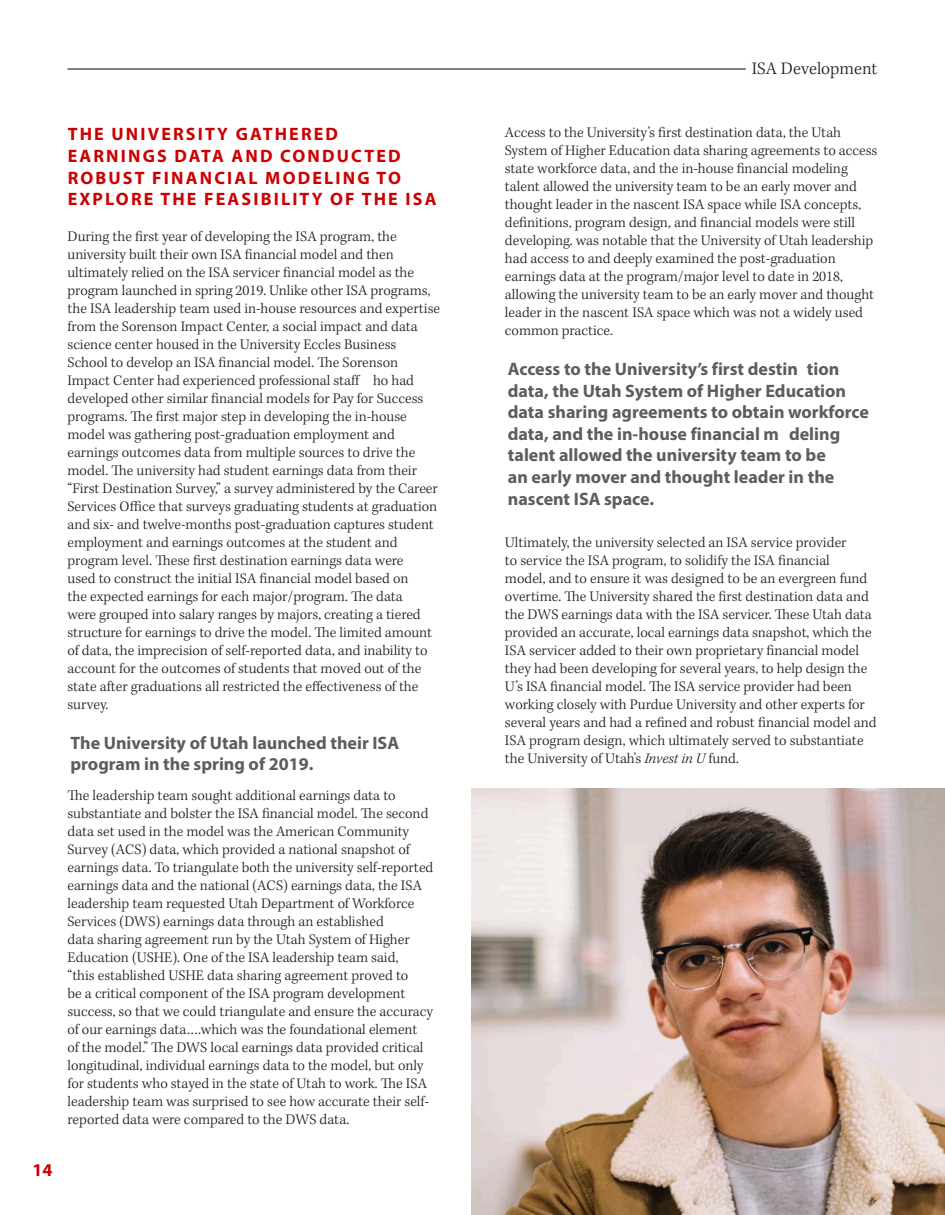
<style>
.page{position:relative;width:945px;height:1215px;background:#fff}
.page>*{position:absolute;margin:0;border:0;box-sizing:border-box;transform-origin:0 0}
.t1{font:700 18px/21.6px "Myriad Pro";color:#5d5d5d}
.t2{font:700 18px/21.6px "Myriad Pro";letter-spacing:.12em;color:#c00}
.t3{font:300 18px "Kepler Std";color:#231f20}
.t4{font:300 15px/18px "Kepler Std";color:#231f20}
.s1{font-style:italic}
</style>
<div class="page">
<img style="left:472px;top:789px;width:473px;height:426px">
<hr style="left:68px;top:69px;width:678px;height:1px;background:#040503">
<p class="t2" style="left:33px;top:1159px;width:21px">14</p>
<p class="t2" style="left:68px;top:123px;width:370px">THE UNIVERSITY GATHERED<br>EARNINGS DATA AND CONDUCTED<br>ROBUST FINANCIAL MODELING TO<br>EXPLORE THE FEASIBILITY OF THE ISA</p>
<p class="t4" style="left:67px;top:227px;width:374px">During the first year of developing the ISA program, the university built their own ISA financial model and then ultimately relied on the ISA servicer financial model as the program launched in spring 2019. Unlike other ISA programs, the ISA leadership team used in-house resources and expertise from the Sorenson Impact Center, a social impact and data science center housed in the University Eccles Business School to develop an ISA financial model. The Sorenson Impact Center had experienced professional staff ho had developed other similar financial models for Pay for Success programs. The first major step in developing the in-house model was gathering post-graduation employment and earnings outcomes data from multiple sources to drive the model. The university had student earnings data from their “First Destination Survey,” a survey administered by the Career Services Office that surveys graduating students at graduation and six- and twelve-months post-graduation captures student employment and earnings outcomes at the student and program level. These first destination earnings data were<br>used to construct the initial ISA financial model based on<br>the expected earnings for each major/program. The data<br>were grouped into salary ranges by majors, creating a tiered structure for earnings to drive the model. The limited amount of data, the imprecision of self-reported data, and inability to account for the outcomes of students that moved out of the state after graduations all restricted the effectiveness of the survey.</p>
<p class="t1" style="left:70px;top:732px;width:330px">The University of Utah launched their ISA program in the spring of 2019.</p>
<p class="t4" style="left:67px;top:787px;width:367px">The leadership team sought additional earnings data to substantiate and bolster the ISA financial model. The second data set used in the model was the American Community Survey (ACS) data, which provided a national snapshot of earnings data. To triangulate both the university self-reported earnings data and the national (ACS) earnings data, the ISA leadership team requested Utah Department of Workforce Services (DWS) earnings data through an established<br>data sharing agreement run by the Utah System of Higher Education (USHE). One of the ISA leadership team said,<br>“this established USHE data sharing agreement proved to<br>be a critical component of the ISA program development success, so that we could triangulate and ensure the accuracy of our earnings data….which was the foundational element<br>of the model.” The DWS local earnings data provided critical longitudinal, individual earnings data to the model, but only for students who stayed in the state of Utah to work. The ISA leadership team was surprised to see how accurate their self&shy;reported data were compared to the DWS data.</p>
<p class="t3" style="left:752px;top:57px;width:127px">ISA Development</p>
<p class="t4" style="left:505px;top:123px;width:374px">Access to the University’s first destination data, the Utah System of Higher Education data sharing agreements to access state workforce data, and the in-house financial modeling talent allowed the university team to be an early mover and thought leader in the nascent ISA space while ISA concepts, definitions, program design, and financial models were still developing. was notable that the University of Utah leadership had access to and deeply examined the post-graduation earnings data at the program/major level to date in 2018, allowing the university team to be an early mover and thought leader in the nascent ISA space which was not a widely used common practice.</p>
<p class="t1" style="left:508px;top:358px;width:363px">Access to the University’s first destin tion data, the Utah System of Higher Education data sharing agreements to obtain workforce data, and the in-house financial m deling talent allowed the university team to be<br>an early mover and thought leader in the nascent ISA space.</p>
<p class="t4" style="left:505px;top:532px;width:373px">Ultimately, the university selected an ISA service provider<br>to service the ISA program, to solidify the ISA financial<br>model, and to ensure it was designed to be an evergreen fund overtime. The University shared the first destination data and the DWS earnings data with the ISA servicer. These Utah data provided an accurate, local earnings data snapshot, which the ISA servicer added to their own proprietary financial model they had been developing for several years, to help design the U’s ISA financial model. The ISA service provider had been working closely with Purdue University and other experts for several years and had a refined and robust financial model and ISA program design, which ultimately served to substantiate the University of Utah’s <span class="s1">Invest in U</span> fund.</p>
</div>
